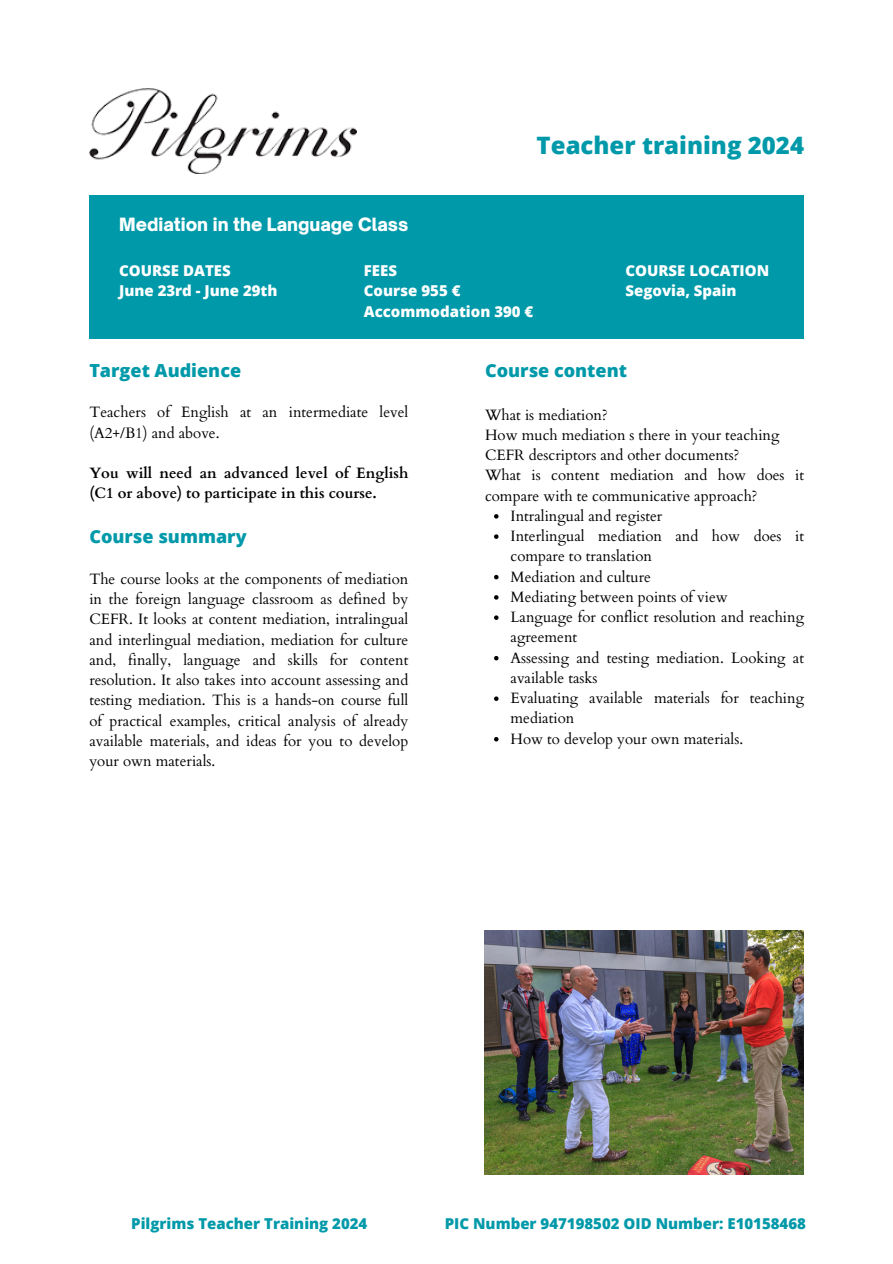
<style>
.page{position:relative;width:893px;height:1264px;background:#fff}
.page>*{position:absolute;margin:0;border:0;box-sizing:border-box;transform-origin:0 0}
.t1{font:800 24px "Open Sans";color:#0099a9}
.t2{font:800 18px "Open Sans";color:#0099a9}
.t3{font:900 17.55px "Open Sauce One";color:#fff}
.t4{font:15px/20.2px "Cardo";color:#000}
.t5{font:800 15px "Open Sans";color:#fff}
.t6{font:700 15px/20.2px "Cardo";color:#000}
.t7{font:800 15px "Open Sans";color:#0099a9}
</style>
<div class="page">
<div style="left:89px;top:195px;width:714px;height:144px;background:#0099a9"></div>
<img style="left:89px;top:88px;width:267px;height:86px">
<img style="left:484px;top:930px;width:319px;height:244px">
<svg style="left:494px;top:514px;width:4px;height:4px"></svg>
<svg style="left:494px;top:534px;width:4px;height:5px"></svg>
<svg style="left:494px;top:575px;width:4px;height:4px"></svg>
<svg style="left:494px;top:595px;width:4px;height:4px"></svg>
<svg style="left:494px;top:615px;width:4px;height:5px"></svg>
<svg style="left:494px;top:656px;width:4px;height:4px"></svg>
<svg style="left:494px;top:696px;width:4px;height:5px"></svg>
<svg style="left:494px;top:737px;width:4px;height:4px"></svg>
<p class="t3" style="left:119px;top:214px;width:291px">Mediation in the Language Class</p>
<p class="t1" style="left:536px;top:128px;width:269px">Teacher training 2024</p>
<p class="t5" style="left:119px;top:260px;width:113px">COURSE DATES</p>
<p class="t5" style="left:119px;top:280px;width:160px">June 23rd - June 29th</p>
<p class="t5" style="left:364px;top:260px;width:35px">FEES</p>
<p class="t5" style="left:364px;top:280px;width:98px">Course 955 €</p>
<p class="t5" style="left:364px;top:300px;width:171px">Accommodation 390 €</p>
<p class="t5" style="left:625px;top:260px;width:145px">COURSE LOCATION</p>
<p class="t5" style="left:625px;top:280px;width:113px">Segovia, Spain</p>
<p class="t2" style="left:89px;top:357px;width:153px">Target Audience</p>
<p class="t4" style="left:89px;top:402px;width:320px">Teachers of English at an intermediate level (A2+/B1) and above.</p>
<p class="t6" style="left:89px;top:463px;width:320px">You will need an advanced level of English (C1 or above) to participate in this course.</p>
<p class="t2" style="left:89px;top:524px;width:159px">Course summary</p>
<p class="t4" style="left:89px;top:569px;width:320px;text-align:justify">The course looks at the components of mediation in the foreign language classroom as defined by CEFR. It looks at content mediation, intralingual and interlingual mediation, mediation for culture and, finally, language and skills for content resolution. It also takes into account assessing and testing mediation. This is a hands-on course full of practical examples, critical analysis of already available materials, and ideas for you to develop your own materials.</p>
<p class="t2" style="left:485px;top:357px;width:143px">Course content</p>
<p class="t4" style="left:485px;top:405px;width:124px">What is mediation?</p>
<p class="t4" style="left:485px;top:425px;width:296px">How much mediation s there in your teaching</p>
<p class="t4" style="left:485px;top:445px;width:256px">CEFR descriptors and other documents?</p>
<p class="t4" style="left:485px;top:465px;width:320px">What is content mediation and how does it compare with te communicative approach?</p>
<p class="t4" style="left:510px;top:506px;width:153px">Intralingual and register</p>
<p class="t4" style="left:510px;top:526px;width:295px">Interlingual mediation and how does it compare to translation</p>
<p class="t4" style="left:510px;top:567px;width:142px">Mediation and culture</p>
<p class="t4" style="left:510px;top:587px;width:219px">Mediating between points of view</p>
<p class="t4" style="left:510px;top:607px;width:295px">Language for conflict resolution and reaching agreement</p>
<p class="t4" style="left:510px;top:648px;width:295px">Assessing and testing mediation. Looking at available tasks</p>
<p class="t4" style="left:510px;top:688px;width:295px">Evaluating available materials for teaching mediation</p>
<p class="t4" style="left:510px;top:729px;width:234px">How to develop your own materials.</p>
<p class="t7" style="left:131px;top:1212px;width:238px">Pilgrims Teacher Training 2024</p>
<p class="t7" style="left:445px;top:1212px;width:362px">PIC Number 947198502 OID Number: E10158468</p>
</div>
